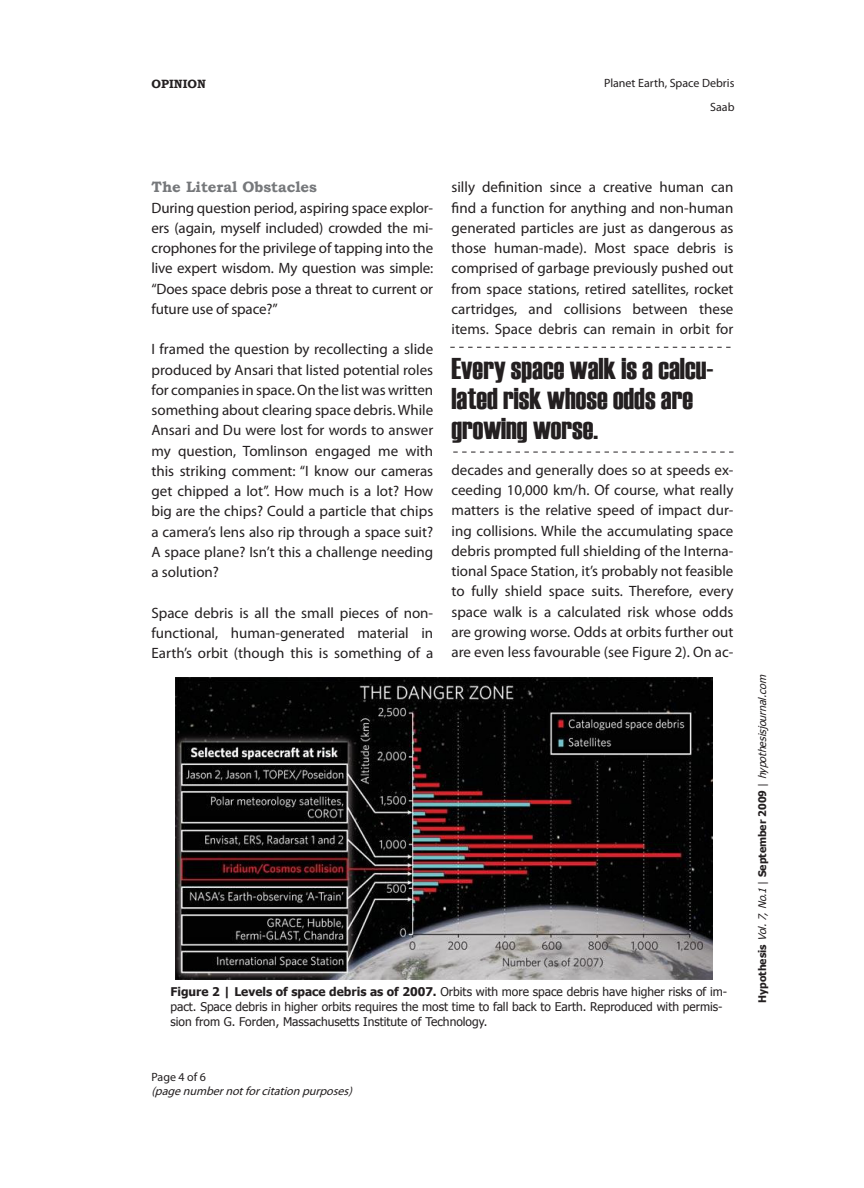
<style>
.page{position:relative;width:864px;height:1188px;background:#fff}
.page>*{position:absolute;margin:0;border:0;box-sizing:border-box;transform-origin:0 0}
.t1{font:30px/30px "Haettenschweiler";color:#231f20}
.t2{font:15px/20.2px "Myriad Pro";color:#231f20;text-align:justify}
.t3{font:700 15px "Bookman Old Style";color:#76787b}
.t4{font:12px/15px "Tahoma";color:#231f20}
.t5{font:12px "Myriad Pro";color:#231f20}
.t6{font:italic 12px "Myriad Pro";color:#231f20}
.t7{font:700 12px "Bookman Old Style";color:#231f20}
.t8{font:italic 10.5px "Tahoma";color:#231f20}
.s1{font-weight:700}
.s2{font-weight:700;font-style:normal}
.s3{font-style:normal}
</style>
<div class="page">
<svg style="left:450px;top:347px;width:281px;height:1px"></svg>
<svg style="left:453px;top:452px;width:281px;height:1px"></svg>
<img style="left:176px;top:677px;width:536px;height:303px">
<p class="t7" style="left:152px;top:75px;width:56px">OPINION</p>
<p class="t5" style="left:604px;top:76px;width:132px">Planet Earth, Space Debris</p>
<p class="t5" style="left:710px;top:100px;width:26px">Saab</p>
<p class="t3" style="left:152px;top:176px;width:167px">The Literal Obstacles</p>
<p class="t2" style="left:152px;top:197px;width:283px">During question period, aspiring space explor&shy;ers (again, myself included) crowded the mi&shy;crophones for the privilege of tapping into the live expert wisdom. My question was simple: “Does space debris pose a threat to current or future use of space?”</p>
<p class="t2" style="left:152px;top:339px;width:283px">I framed the question by recollecting a slide produced by Ansari that listed potential roles for companies in space. On the list was written something about clearing space debris. While Ansari and Du were lost for words to answer my question, Tomlinson engaged me with this striking comment: “I know our cameras get chipped a lot”. How much is a lot? How big are the chips? Could a particle that chips a camera’s lens also rip through a space suit?<br>A space plane? Isn’t this a challenge needing a solution?</p>
<p class="t2" style="left:152px;top:602px;width:283px">Space debris is all the small pieces of non&shy;functional, human-generated material in Earth’s orbit (though this is something of a</p>
<p class="t2" style="left:452px;top:177px;width:284px">silly definition since a creative human can find a function for anything and non-human generated particles are just as dangerous as those human-made). Most space debris is comprised of garbage previously pushed out from space stations, retired satellites, rocket cartridges, and collisions between these items. Space debris can remain in orbit for</p>
<p class="t1" style="left:452px;top:353px;width:263px">Every space walk is a calcu&shy;lated risk whose odds are growing worse.</p>
<p class="t2" style="left:452px;top:460px;width:283px">decades and generally does so at speeds ex&shy;ceeding 10,000 km/h. Of course, what really matters is the relative speed of impact dur&shy;ing collisions. While the accumulating space debris prompted full shielding of the Interna&shy;tional Space Station, it’s probably not feasible to fully shield space suits. Therefore, every space walk is a calculated risk whose odds are growing worse. Odds at orbits further out are even less favourable (see Figure 2). On ac-</p>
<p class="t4" style="left:170px;top:984px;width:558px"><span class="s1">Figure 2 | Levels of space debris as of 2007.</span> Orbits with more space debris have higher risks of im&shy;pact. Space debris in higher orbits requires the most time to fall back to Earth. Reproduced with permis&shy;sion from G. Forden, Massachusetts Institute of Technology.</p>
<p class="t5" style="left:152px;top:1070px;width:56px">Page 4 of 6</p>
<p class="t6" style="left:152px;top:1084px;width:206px">(pagenumbernotforcitationpurposes)</p>
<p class="t8" style="left:755px;top:1003px;width:332px;rotate:-90deg"><span class="s2">H y p o t h e s i s</span> Vol.7,No.1<span class="s3">|</span> <span class="s2">S e p t e m b e r 2 0 0 9</span> <span class="s3">|</span> hypothesisjournal.com</p>
</div>
